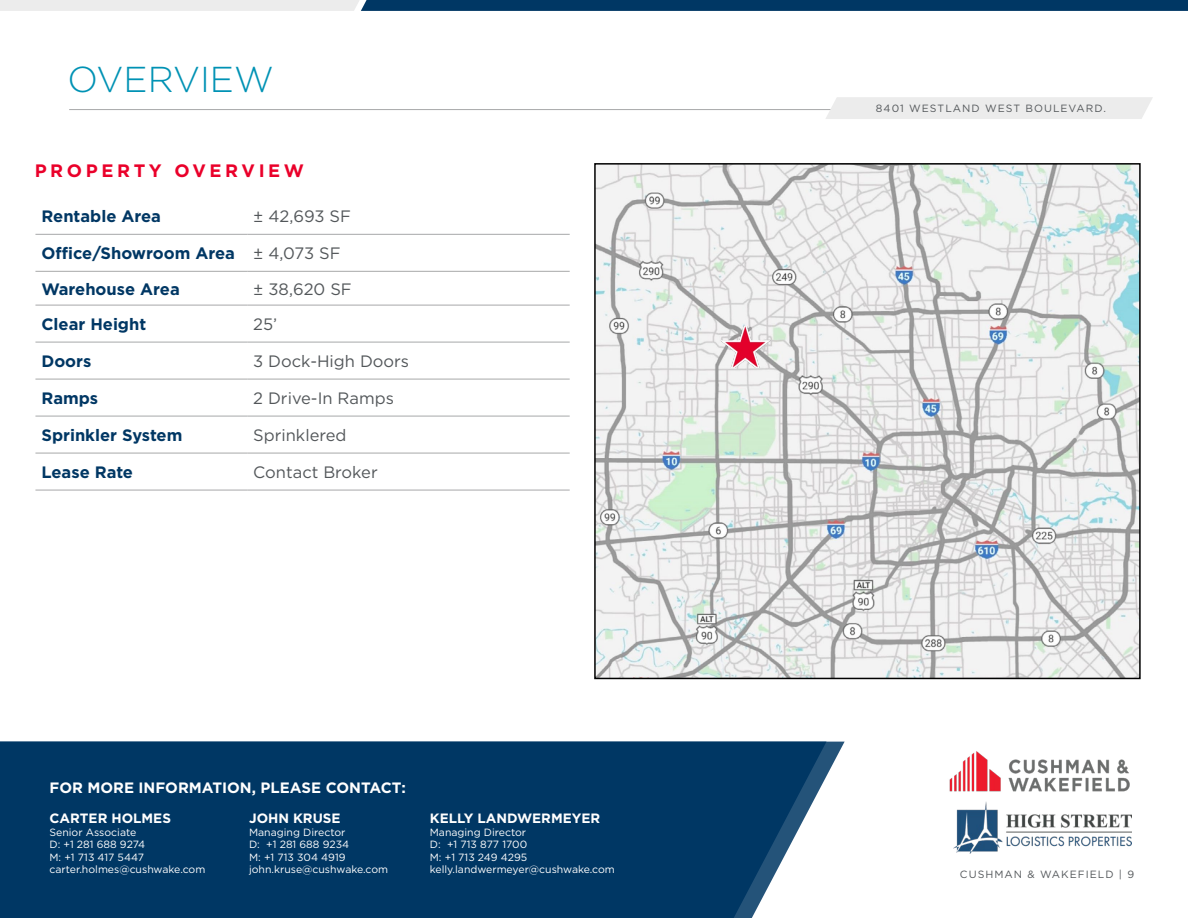
<style>
.page{position:relative;width:1188px;height:918px;background:#fff}
.page>*{position:absolute;margin:0;border:0;box-sizing:border-box;transform-origin:0 0}
.t1{font:300 36px "Gotham";color:#0092b4}
.t2{font:700 18px "Gotham";letter-spacing:.2em;color:#ea002a}
.t3{font:700 16.5px/35.4px "Gotham";color:#003764}
.t4{font:16.5px "Gotham";color:#53575a}
.t5{font:700 15px "Gotham";color:#fff}
.t6{font:700 13.5px "Gotham";color:#fff}
.t7{font:10.5px/12.6px "Gotham";color:#fff}
.t8{font:10.5px "Gotham";letter-spacing:.1em;color:#53575a}
.s1{font-weight:400;color:#53575a}
</style>
<div class="page">
<svg style="left:0;top:0;width:1188px;height:11px;background:#496f8e"></svg>
<hr style="left:69px;top:109px;width:986px;height:1px;background:#a7a8a9">
<div style="left:826px;top:97px;width:327px;height:22px;background:#ececec"></div>
<hr style="left:35px;top:234px;width:212px;height:1px;background:#a7a8a9">
<hr style="left:247px;top:234px;width:323px;height:1px;background:#a7a8a9">
<hr style="left:35px;top:271px;width:212px;height:1px;background:#a7a8a9">
<hr style="left:247px;top:271px;width:323px;height:1px;background:#a7a8a9">
<hr style="left:35px;top:305px;width:212px;height:1px;background:#a7a8a9">
<hr style="left:247px;top:305px;width:323px;height:1px;background:#a7a8a9">
<hr style="left:35px;top:342px;width:212px;height:1px;background:#a7a8a9">
<hr style="left:247px;top:342px;width:323px;height:1px;background:#a7a8a9">
<hr style="left:35px;top:379px;width:212px;height:1px;background:#a7a8a9">
<hr style="left:247px;top:379px;width:323px;height:1px;background:#a7a8a9">
<hr style="left:35px;top:416px;width:212px;height:1px;background:#a7a8a9">
<hr style="left:247px;top:416px;width:323px;height:1px;background:#a7a8a9">
<hr style="left:35px;top:453px;width:212px;height:1px;background:#a7a8a9">
<hr style="left:247px;top:453px;width:323px;height:1px;background:#a7a8a9">
<hr style="left:35px;top:490px;width:212px;height:1px;background:#a7a8a9">
<hr style="left:247px;top:490px;width:323px;height:1px;background:#a7a8a9">
<svg style="left:0;top:742px;width:845px;height:176px;background:#0f426d"></svg>
<img style="left:597px;top:166px;width:541px;height:510px">
<div style="left:594px;top:163px;width:547px;height:516px;border:2px solid #000"></div>
<img style="left:719px;top:327px;width:52px;height:41px">
<img style="left:949px;top:751px;width:180px;height:41px">
<img style="left:953px;top:802px;width:179px;height:52px">
<h1 class="t1" style="left:68px;top:57px;width:208px">OVERVIEW</h1>
<h2 class="t2" style="left:35px;top:159px;width:271px">PROPERTY OVERVIEW</h2>
<h3 class="t3" style="left:41px;top:199px;width:121px">Rentable Area</h3>
<h3 class="t4" style="left:253px;top:206px;width:99px">± 42,693 SF</h3>
<h3 class="t3" style="left:41px;top:236px;width:301px">Office/Showroom Area <span class="s1">± 4,073 SF<br></span>Warehouse Area</h3>
<h3 class="t4" style="left:253px;top:278px;width:100px">± 38,620 SF</h3>
<h3 class="t3" style="left:41px;top:307px;width:106px">Clear Height</h3>
<h3 class="t4" style="left:253px;top:314px;width:26px">25’</h3>
<h3 class="t3" style="left:41px;top:344px;width:51px">Doors</h3>
<h3 class="t4" style="left:253px;top:351px;width:157px">3 Dock-High Doors</h3>
<h3 class="t3" style="left:41px;top:381px;width:58px">Ramps</h3>
<h3 class="t4" style="left:253px;top:388px;width:142px">2 Drive-In Ramps</h3>
<h3 class="t3" style="left:41px;top:418px;width:142px">Sprinkler System</h3>
<h3 class="t4" style="left:253px;top:425px;width:95px">Sprinklered</h3>
<h3 class="t3" style="left:41px;top:455px;width:93px">Lease Rate</h3>
<h3 class="t4" style="left:253px;top:462px;width:126px">Contact Broker</h3>
<h3 class="t5" style="left:50px;top:777px;width:358px">FOR MORE INFORMATION, PLEASE CONTACT:</h3>
<p class="t6" style="left:50px;top:809px;width:123px">CARTER HOLMES</p>
<p class="t7" style="left:50px;top:825px;width:157px">Senior Associate<br>D: +1 281 688 9274<br>M: +1 713 417 5447 carter.holmes@cushwake.com</p>
<p class="t6" style="left:249px;top:809px;width:93px">JOHN KRUSE</p>
<p class="t7" style="left:249px;top:825px;width:141px">Managing Director<br>D: +1 281 688 9234<br>M: +1 713 304 4919 john.kruse@cushwake.com</p>
<p class="t6" style="left:430px;top:809px;width:172px">KELLY LANDWERMEYER</p>
<p class="t7" style="left:430px;top:825px;width:187px">Managing Director<br>D: +1 713 877 1700<br>M: +1 713 249 4295 kelly.landwermeyer@cushwake.com</p>
<p class="t8" style="left:876px;top:102px;width:231px">8401 WESTLAND WEST BOULEVARD.</p>
<p class="t8" style="left:960px;top:867px;width:176px">CUSHMAN &amp; WAKEFIELD | 9</p>
</div>
